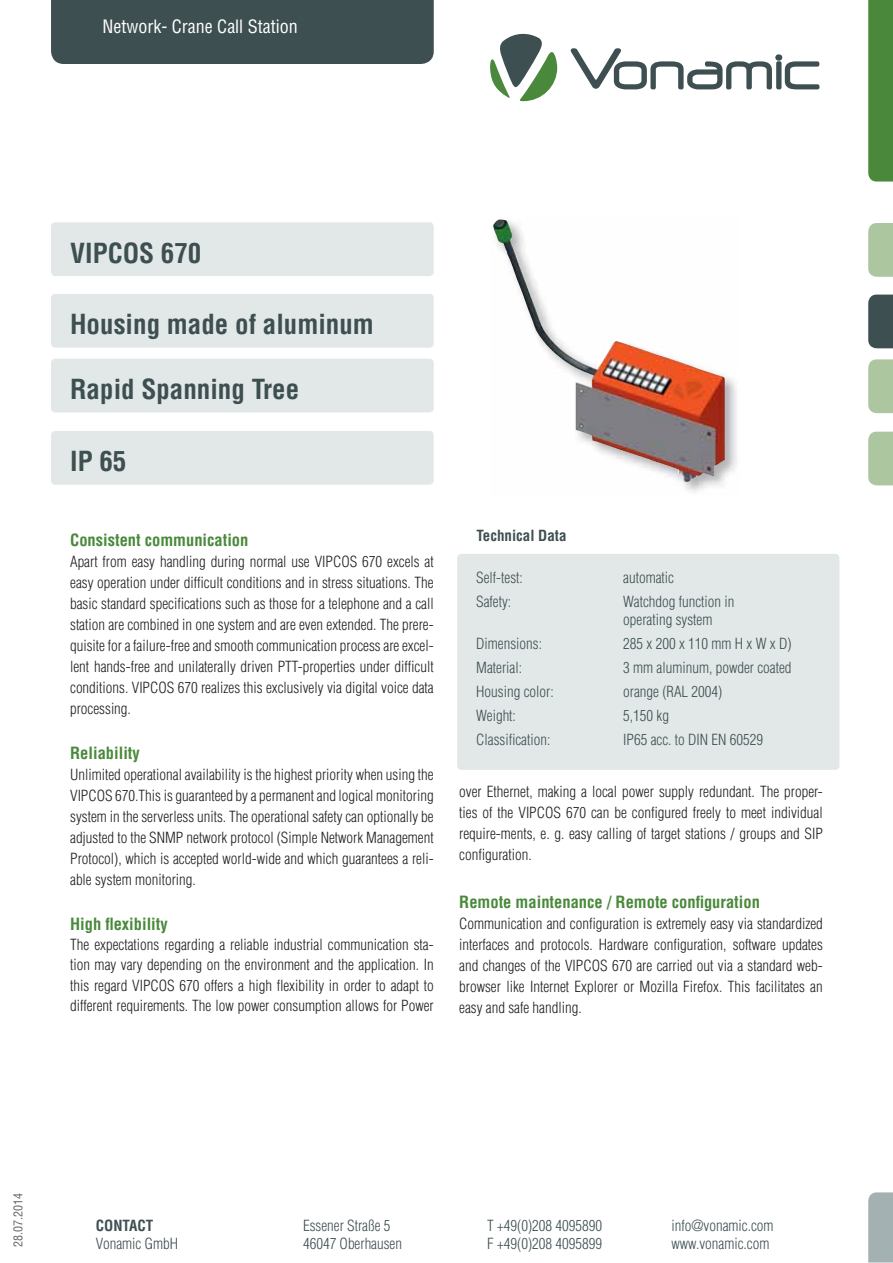
<style>
.page{position:relative;width:893px;height:1263px;background:#fff}
.page>*{position:absolute;margin:0;border:0;box-sizing:border-box;transform-origin:0 0}
.t1{font:700 condensed 27px "Helvetica";color:#3e4f52}
.t2{font:condensed 18px "Helvetica";color:#fff}
.t3{font:700 condensed 16.5px "Helvetica";color:#4a893b}
.t4{font:300 condensed 15px/21px "Helvetica";color:#231f20;text-align:justify}
.t5{font:300 condensed 15px/18px "Helvetica";color:#3e4f52}
.t6{font:700 condensed 15px "Helvetica";color:#3e4f52}
.t7{font:condensed 12px "Helvetica";color:#636466}
</style>
<div class="page">
<div style="left:868px;top:0;width:24px;height:182px;background:#4a893b"></div>
<svg style="left:868px;top:223px;width:24px;height:54px"></svg>
<svg style="left:868px;top:295px;width:24px;height:53px"></svg>
<svg style="left:868px;top:359px;width:24px;height:54px"></svg>
<svg style="left:868px;top:432px;width:24px;height:53px"></svg>
<svg style="left:868px;top:1192px;width:24px;height:71px;background:#a6b3b5"></svg>
<div style="left:51px;top:0;width:383px;height:64px;background:#3e4f52"></div>
<svg style="left:490px;top:33px;width:67px;height:68px"></svg>
<svg style="left:570px;top:48px;width:249px;height:41px"></svg>
<div style="left:457px;top:554px;width:382px;height:216px;background:#e2e8e8;border-radius:4px"></div>
<div style="left:51px;top:222px;width:383px;height:54px;background:#e2e8e8;border-radius:4px"></div>
<div style="left:51px;top:294px;width:383px;height:54px;background:#e2e8e8;border-radius:4px"></div>
<div style="left:51px;top:359px;width:383px;height:53px;background:#e2e8e8;border-radius:4px"></div>
<div style="left:51px;top:431px;width:383px;height:54px;background:#e2e8e8;border-radius:4px"></div>
<img style="left:498px;top:219px;width:239px;height:273px">
<img style="left:493px;top:220px;width:232px;height:262px">
<p class="t2" style="left:102px;top:20px;width:197px">Network- Crane Call Station</p>
<h1 class="t1" style="left:70px;top:242px;width:133px">VIPCOS 670</h1>
<h1 class="t1" style="left:70px;top:314px;width:305px">Housing made of aluminum</h1>
<h1 class="t1" style="left:70px;top:379px;width:230px">Rapid Spanning Tree</h1>
<h1 class="t1" style="left:70px;top:451px;width:58px">IP 65</h1>
<p class="t3" style="left:70px;top:534px;width:180px">Consistent communication</p>
<p class="t4" style="left:70px;top:552px;width:365px">Apart from easy handling during normal use VIPCOS 670 excels at easy operation under difficult conditions and in stress situations. The basic standard specifications such as those for a telephone and a call station are combined in one system and are even extended. The prere&shy;quisite for a failure-free and smooth communication process are excel&shy;lent hands-free and unilaterally driven PTT-properties under difficult conditions. VIPCOS 670 realizes this exclusively via digital voice data processing.</p>
<p class="t3" style="left:70px;top:747px;width:71px">Reliability</p>
<p class="t4" style="left:70px;top:765px;width:365px">Unlimited operational availability is the highest priority when using the VIPCOS 670.This is guaranteed by a permanent and logical monitoring system in the serverless units. The operational safety can optionally be adjusted to the SNMP network protocol (Simple Network Management Protocol), which is accepted world-wide and which guarantees a reli&shy;able system monitoring.</p>
<p class="t3" style="left:70px;top:917px;width:99px">High flexibility</p>
<p class="t4" style="left:70px;top:936px;width:365px;line-height:20.2px">The expectations regarding a reliable industrial communication sta&shy;tion may vary depending on the environment and the application. In this regard VIPCOS 670 offers a high flexibility in order to adapt to different requirements. The low power consumption allows for Power</p>
<p class="t6" style="left:476px;top:530px;width:92px">Technical Data</p>
<p class="t5" style="left:476px;top:570px;width:48px">Self-test:</p>
<p class="t5" style="left:623px;top:570px;width:52px">automatic</p>
<p class="t5" style="left:476px;top:594px;width:36px">Safety:</p>
<p class="t5" style="left:623px;top:594px;width:113px">Watchdog function in operating system</p>
<p class="t5" style="left:476px;top:636px;width:67px">Dimensions:</p>
<p class="t5" style="left:623px;top:636px;width:170px">285 x 200 x 110 mm H x W x D)</p>
<p class="t5" style="left:476px;top:660px;width:47px">Material:</p>
<p class="t5" style="left:623px;top:660px;width:170px">3 mm aluminum, powder coated</p>
<p class="t5" style="left:476px;top:684px;width:79px">Housing color:</p>
<p class="t5" style="left:623px;top:684px;width:101px">orange (RAL 2004)</p>
<p class="t5" style="left:476px;top:708px;width:41px">Weight:</p>
<p class="t5" style="left:623px;top:708px;width:47px">5,150 kg</p>
<p class="t5" style="left:476px;top:732px;width:76px">Classification:</p>
<p class="t5" style="left:623px;top:732px;width:141px">IP65 acc. to DIN EN 60529</p>
<p class="t4" style="left:459px;top:783px;width:365px">over Ethernet, making a local power supply redundant. The proper&shy;ties of the VIPCOS 670 can be configured freely to meet individual require-ments, e. g. easy calling of target stations / groups and SIP configuration.</p>
<p class="t3" style="left:459px;top:896px;width:302px">Remote maintenance / Remote configuration</p>
<p class="t4" style="left:459px;top:915px;width:365px">Communication and configuration is extremely easy via standardized interfaces and protocols. Hardware configuration, software updates and changes of the VIPCOS 670 are carried out via a standard web&shy;browser like Internet Explorer or Mozilla Firefox. This facilitates an easy and safe handling.</p>
<p class="t7" style="left:14px;top:1247px;width:55px;rotate:-90deg">28.07.2014</p>
<p class="t6" style="left:96px;top:1220px;width:59px">CONTACT</p>
<p class="t5" style="left:96px;top:1236px;width:84px">Vonamic GmbH</p>
<p class="t5" style="left:303px;top:1218px;width:101px">Essener Straße 5<br>46047 Oberhausen</p>
<p class="t5" style="left:487px;top:1218px;width:116px">T +49(0)208 4095890<br>F +49(0)208 4095899</p>
<p class="t5" style="left:671px;top:1218px;width:103px">info@vonamic.com www.vonamic.com</p>
</div>
